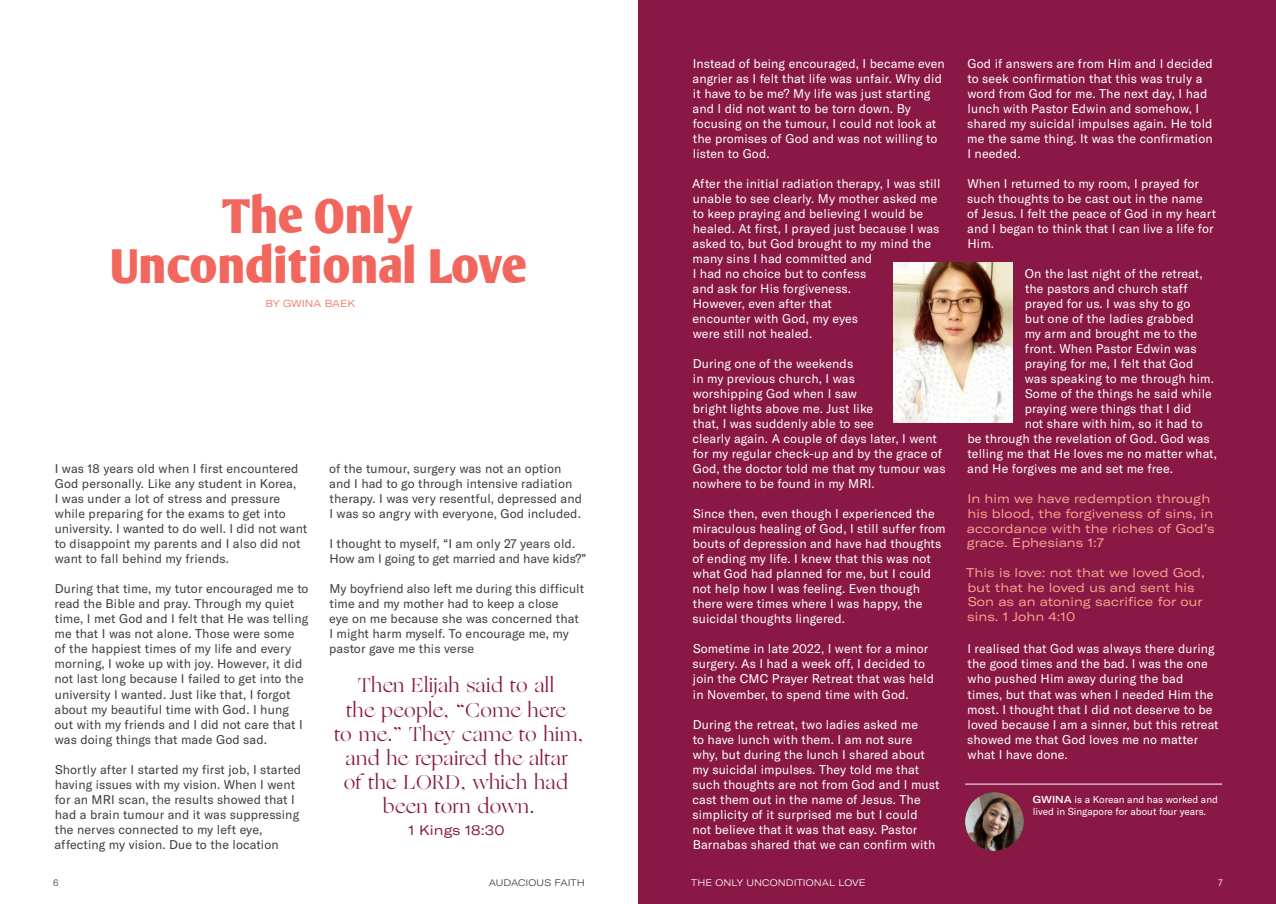
<style>
.page{position:relative;width:1276px;height:904px;background:#fff}
.page>*{position:absolute;margin:0;border:0;box-sizing:border-box;transform-origin:0 0}
.t1{font:700 46.88px "Arm Wrestler";letter-spacing:-.045em;color:#f1665d}
.Quotes{font:20px/24px "Ogg";letter-spacing:.015em;color:#891845;text-align:center}
.Quotes___Bible_Verse{font:expanded 13.75px "GT America";letter-spacing:.01em;color:#891845}
.Body_Copy{font:12.5px/15px "GT America";letter-spacing:.01em;color:#fff}
.Body_Copy-2{font:12.5px/15px "GT America";letter-spacing:.01em;color:#3e3e3f}
.Body_Copy_Highlights{font:expanded 12.5px/14.8px "GT America";letter-spacing:.01em;color:#f8a98e}
.Byline_Bio_AUTHOR{font:10px/12px "GT America";color:#fff}
.Byline{font:expanded 10px "GT America";color:#f48475}
.t2{font:300 expanded 9.38px "GT America";letter-spacing:.01em;color:#fff}
.t3{font:300 expanded 9.38px "GT America";letter-spacing:.01em;color:#3e3e3f}
.t4{font:300 9.38px "GT America";color:#3e3e3f}
.t5{font:300 9.38px "GT America";color:#fff}
.s1{font-weight:500;font-stretch:expanded}
</style>
<div class="page">
<div style="left:638px;top:0;width:638px;height:904px;background:#891845"></div>
<img style="left:893px;top:263px;width:119px;height:159px">
<hr style="left:965px;top:783px;width:257px;height:1px;background:#fff">
<img style="left:965px;top:792px;width:58px;height:58px;border-radius:29px">
<p class="t1" style="left:223px;top:188px;width:194px">The Only</p>
<p class="t1" style="left:110px;top:238px;width:420px">Unconditional Love</p>
<p class="Byline" style="left:265px;top:298px;width:91px">BY GWINA BAEK</p>
<p class="Body_Copy-2" style="left:55px;top:461px;width:254px">I was 18 years old when I first encountered God personally. Like any student in Korea,<br>I was under a lot of stress and pressure while preparing for the exams to get into university. I wanted to do well. I did not want to disappoint my parents and I also did not want to fall behind my friends.</p>
<p class="Body_Copy-2" style="left:54px;top:581px;width:256px">During that time, my tutor encouraged me to read the Bible and pray. Through my quiet time, I met God and I felt that He was telling me that I was not alone. Those were some of the happiest times of my life and every morning, I woke up with joy. However, it did not last long because I failed to get into the university I wanted. Just like that, I forgot about my beautiful time with God. I hung out with my friends and I did not care that I was doing things that made God sad.</p>
<p class="Body_Copy-2" style="left:54px;top:761px;width:248px">Shortly after I started my first job, I started having issues with my vision. When I went for an MRI scan, the results showed that I had a brain tumour and it was suppressing the nerves connected to my left eye, affecting my vision. Due to the location</p>
<p class="Body_Copy-2" style="left:329px;top:461px;width:254px">of the tumour, surgery was not an option and I had to go through intensive radiation therapy. I was very resentful, depressed and I was so angry with everyone, God included.</p>
<p class="Body_Copy-2" style="left:329px;top:536px;width:258px">I thought to myself, “I am only 27 years old.<br>How am I going to get married and have kids?”</p>
<p class="Body_Copy-2" style="left:329px;top:581px;width:256px">My boyfriend also left me during this difficult time and my mother had to keep a close<br>eye on me because she was concerned that I might harm myself. To encourage me, my pastor gave me this verse</p>
<p class="Quotes" style="left:334px;top:673px;width:251px">Then Elijah said to all<br>the people, “Come here<br>to me.” They came to him, and he repaired the altar<br>of the LORD, which had been torn down.</p>
<p class="Quotes___Bible_Verse" style="left:408px;top:822px;width:98px">1 Kings 18:30</p>
<p class="Body_Copy" style="left:692px;top:56px;width:254px">Instead of being encouraged, I became even angrier as I felt that life was unfair. Why did it have to be me? My life was just starting and I did not want to be torn down. By focusing on the tumour, I could not look at the promises of God and was not willing to listen to God.</p>
<p class="Body_Copy" style="left:692px;top:176px;width:250px">After the initial radiation therapy, I was still unable to see clearly. My mother asked me to keep praying and believing I would be healed. At first, I prayed just because I was asked to, but God brought to my mind the many sins I had committed and<br>I had no choice but to confess<br>and ask for His forgiveness.<br>However, even after that<br>encounter with God, my eyes<br>were still not healed.</p>
<p class="Body_Copy" style="left:692px;top:356px;width:254px">During one of the weekends<br>in my previous church, I was<br>worshipping God when I saw<br>bright lights above me. Just like<br>that, I was suddenly able to see<br>clearly again. A couple of days later, I went for my regular check-up and by the grace of<br>God, the doctor told me that my tumour was nowhere to be found in my MRI.</p>
<p class="Body_Copy" style="left:692px;top:506px;width:255px">Since then, even though I experienced the miraculous healing of God, I still suffer from bouts of depression and have had thoughts of ending my life. I knew that this was not what God had planned for me, but I could not help how I was feeling. Even though there were times where I was happy, the suicidal thoughts lingered.</p>
<p class="Body_Copy" style="left:692px;top:641px;width:243px">Sometime in late 2022, I went for a minor surgery. As I had a week off, I decided to join the CMC Prayer Retreat that was held in November, to spend time with God.</p>
<p class="Body_Copy" style="left:692px;top:716px;width:248px">During the retreat, two ladies asked me<br>to have lunch with them. I am not sure why, but during the lunch I shared about my suicidal impulses. They told me that such thoughts are not from God and I must cast them out in the name of Jesus. The simplicity of it surprised me but I could not believe that it was that easy. Pastor Barnabas shared that we can confirm with</p>
<p class="Body_Copy" style="left:967px;top:56px;width:247px">God if answers are from Him and I decided to seek confirmation that this was truly a word from God for me. The next day, I had lunch with Pastor Edwin and somehow, I shared my suicidal impulses again. He told me the same thing. It was the confirmation I needed.</p>
<p class="Body_Copy" style="left:967px;top:176px;width:250px">When I returned to my room, I prayed for such thoughts to be cast out in the name of Jesus. I felt the peace of God in my heart and I began to think that I can live a life for<br>Him.</p>
<p class="Body_Copy" style="left:1025px;top:266px;width:179px">On the last night of the retreat,</p>
<p class="Body_Copy" style="left:1025px;top:281px;width:164px">the pastors and church staff</p>
<p class="Body_Copy" style="left:1024px;top:296px;width:167px">prayed for us. I was shy to go</p>
<p class="Body_Copy" style="left:1025px;top:311px;width:170px">but one of the ladies grabbed</p>
<p class="Body_Copy" style="left:1024px;top:326px;width:174px">my arm and brought me to the</p>
<p class="Body_Copy" style="left:1025px;top:341px;width:173px">front. When Pastor Edwin was</p>
<p class="Body_Copy" style="left:1024px;top:356px;width:170px">praying for me, I felt that God</p>
<p class="Body_Copy" style="left:1025px;top:371px;width:190px">was speaking to me through him.</p>
<p class="Body_Copy" style="left:1025px;top:386px;width:188px">Some of the things he said while</p>
<p class="Body_Copy" style="left:1024px;top:401px;width:168px">praying were things that I did</p>
<p class="Body_Copy" style="left:1024px;top:416px;width:179px">not share with him, so it had to</p>
<p class="Body_Copy" style="left:967px;top:431px;width:244px">be through the revelation of God. God was</p>
<p class="Body_Copy" style="left:967px;top:446px;width:251px">telling me that He loves me no matter what,</p>
<p class="Body_Copy" style="left:967px;top:461px;width:207px">and He forgives me and set me free.</p>
<p class="Body_Copy_Highlights" style="left:966px;top:491px;width:249px">In him we have redemption through his blood, the forgiveness of sins, in accordance with the riches of God’s grace. Ephesians 1:7</p>
<p class="Body_Copy_Highlights" style="left:966px;top:565px;width:240px">This is love: not that we loved God, but that he loved us and sent his<br>Son as an atoning sacrifice for our sins. 1 John 4:10</p>
<p class="Body_Copy" style="left:967px;top:641px;width:253px">I realised that God was always there during the good times and the bad. I was the one who pushed Him away during the bad times, but that was when I needed Him the most. I thought that I did not deserve to be loved because I am a sinner, but this retreat showed me that God loves me no matter what I have done.</p>
<p class="Byline_Bio_AUTHOR" style="left:1033px;top:793px;width:187px"><span class="s1">GWINA</span> is a Korean and has worked and lived in Singapore for about four years.</p>
<p class="t4" style="left:53px;top:877px;width:7px">6</p>
<p class="t3" style="left:489px;top:877px;width:98px">AUDACIOUS FAITH</p>
<p class="t5" style="left:1218px;top:877px;width:6px">7</p>
<p class="t2" style="left:691px;top:877px;width:176px">THE ONLY UNCONDITIONAL LOVE</p>
</div>
